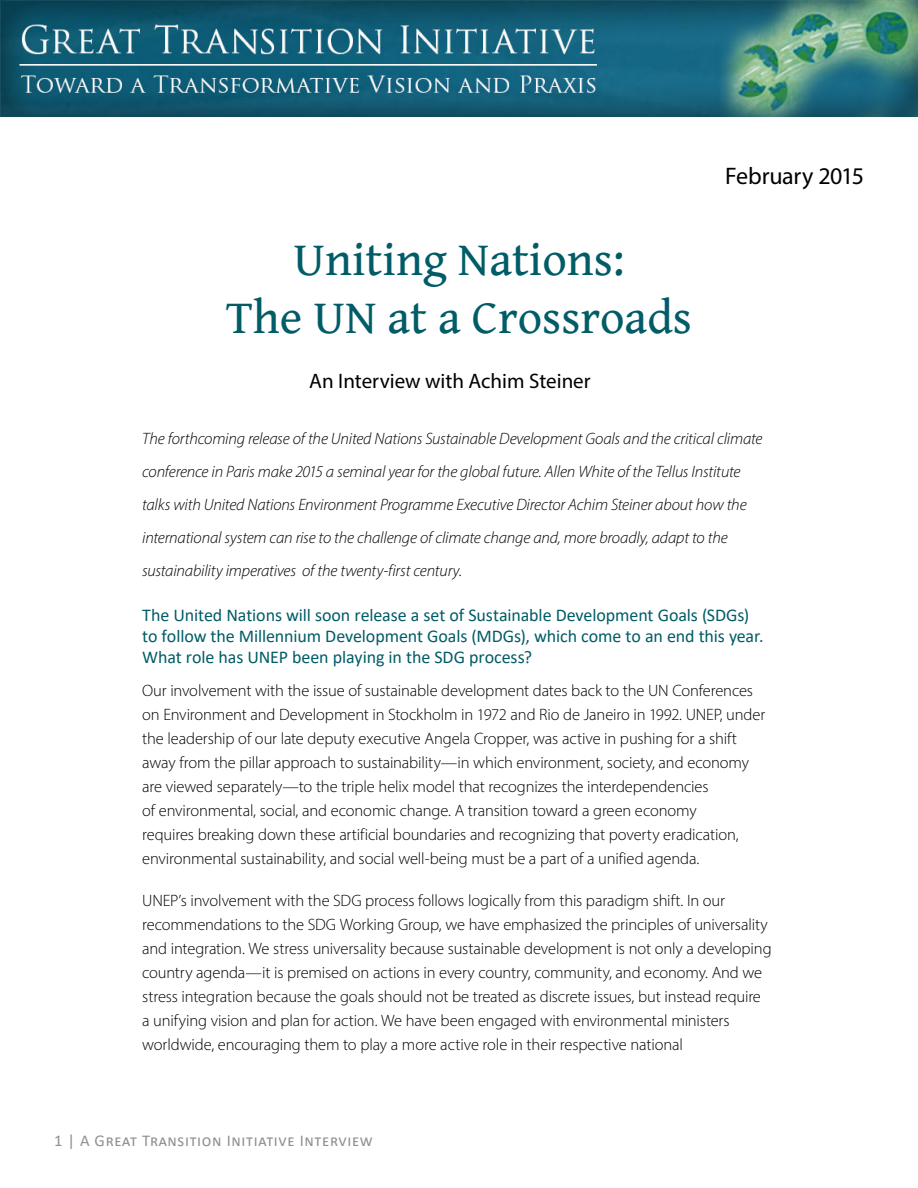
<style>
.page{position:relative;width:918px;height:1188px;background:#fff}
.page>*{position:absolute;margin:0;border:0;box-sizing:border-box;transform-origin:0 0}
.t1{font:48px/57.6px "Gentium Book Basic";color:#005c67;text-align:center}
.t2{font:24px "Myriad Pro";letter-spacing:-.01em;color:#000}
.t3{font:21px "Myriad Pro";color:#000}
.t4{font:18px/21px "Calibri";letter-spacing:-.005em;color:#005c67}
.t5{font:300 16.5px/24px "Myriad Pro";letter-spacing:-.01em;color:#000}
.t6{font:italic 300 16.5px/33px "Myriad Pro";letter-spacing:-.01em;color:#000}
.t7{font:16.5px "Calibri";letter-spacing:.04em;color:#8e9092}
</style>
<div class="page">
<img style="left:0;top:1px;width:918px;height:116px">
<h1 class="t1" style="left:226px;top:229px;width:468px">Uniting Nations:<br>The UN at a Crossroads</h1>
<p class="t3" style="left:309px;top:368px;width:283px">An Interview with Achim Steiner</p>
<h2 class="t2" style="left:725px;top:161px;width:140px">February 2015</h2>
<p class="t6" style="left:142px;top:422px;width:622px">The forthcoming release of the United Nations Sustainable Development Goals and the critical climate conference in Paris make 2015 a seminal year for the global future. Allen White of the Tellus Institute talks with United Nations Environment Programme Executive Director Achim Steiner about how the international system can rise to the challenge of climate change and, more broadly, adapt to the sustainability imperatives of the twenty-first century.</p>
<p class="t4" style="left:142px;top:604px;width:623px">The United Nations will soon release a set of Sustainable Development Goals (SDGs) to follow the Millennium Development Goals (MDGs), which come to an end this year.<br>What role has UNEP been playing in the SDG process?</p>
<p class="t5" style="left:142px;top:679px;width:625px">Our involvement with the issue of sustainable development dates back to the UN Conferences on Environment and Development in Stockholm in 1972 and Rio de Janeiro in 1992. UNEP, under the leadership of our late deputy executive Angela Cropper, was active in pushing for a shift away from the pillar approach to sustainability—in which environment, society, and economy are viewed separately—to the triple helix model that recognizes the interdependencies<br>of environmental, social, and economic change. A transition toward a green economy<br>requires breaking down these artificial boundaries and recognizing that poverty eradication, environmental sustainability, and social well-being must be a part of a unified agenda.</p>
<p class="t5" style="left:142px;top:889px;width:631px">UNEP’s involvement with the SDG process follows logically from this paradigm shift. In our recommendations to the SDG Working Group, we have emphasized the principles of universality and integration. We stress universality because sustainable development is not only a developing country agenda—it is premised on actions in every country, community, and economy. And we stress integration because the goals should not be treated as discrete issues, but instead require a unifying vision and plan for action. We have been engaged with environmental ministers worldwide, encouraging them to play a more active role in their respective national</p>
<p class="t7" style="left:54px;top:1129px;width:320px">1 | A Great Transition Initiative Interview</p>
</div>
